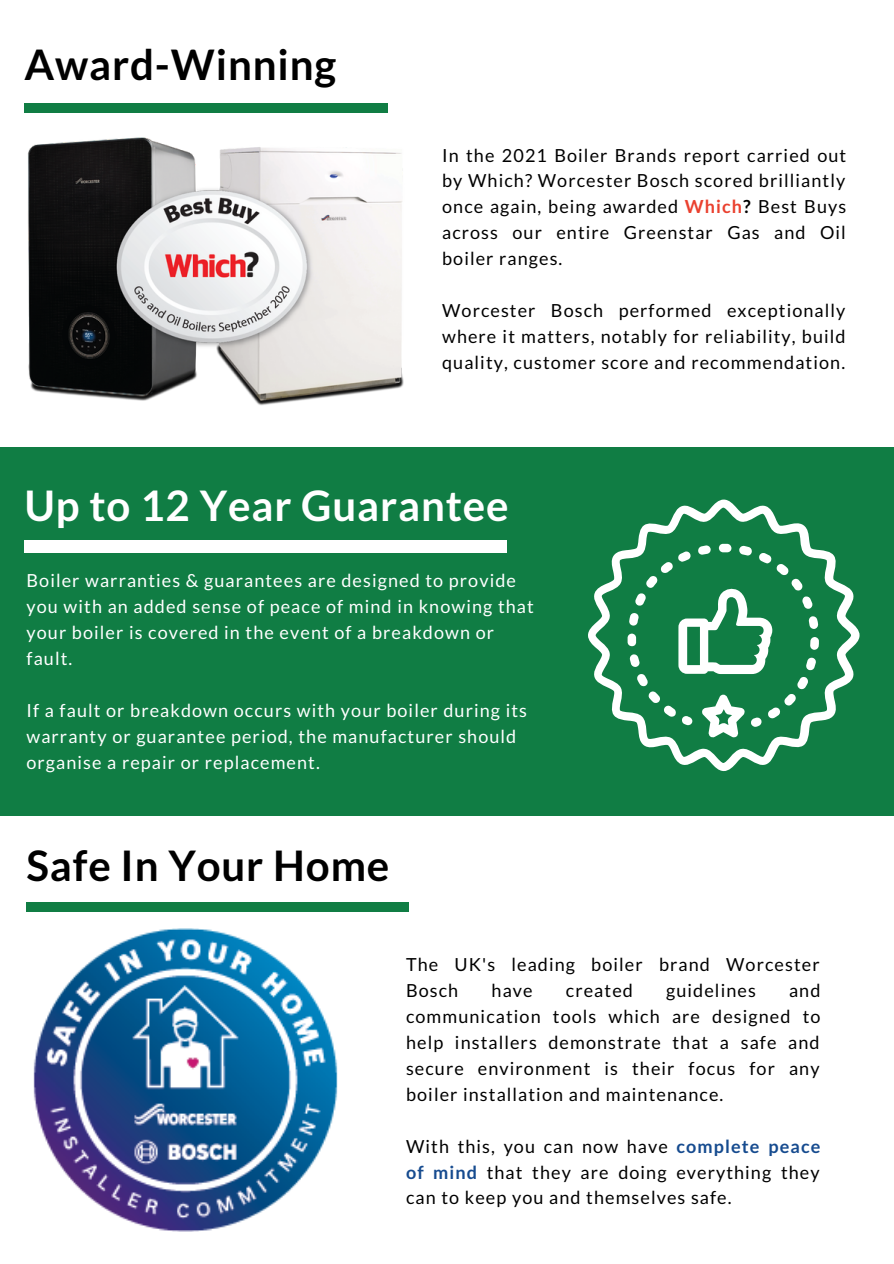
<style>
.page{position:relative;width:894px;height:1264px;background:#fff}
.page>*{position:absolute;margin:0;border:0;box-sizing:border-box;transform-origin:0 0}
.t1{font:700 42px "Lato";letter-spacing:.02em;color:#000}
.t2{font:700 42px "Lato";letter-spacing:.02em;color:#fff}
.t3{font:18px/26px "Lato";letter-spacing:.06em;color:#000;text-align:justify}
.t4{font:18px/26px "Lato";letter-spacing:.06em;color:#fff}
.s1{font-weight:700;color:#ea412f}
.s2{font-weight:700}
.s3{font-weight:700;color:#164b8f}
</style>
<div class="page">
<div style="left:0;top:447px;width:893px;height:369px;background:#107d44"></div>
<div style="left:24px;top:104px;width:364px;height:9px;background:#107d44"></div>
<div style="left:24px;top:540px;width:482px;height:12px;background:#fff"></div>
<div style="left:27px;top:902px;width:381px;height:9px;background:#107d44"></div>
<img style="left:28px;top:137px;width:376px;height:269px">
<img style="left:33px;top:928px;width:305px;height:303px">
<svg style="left:588px;top:499px;width:271px;height:272px"></svg>
<svg style="left:627px;top:544px;width:191px;height:193px"></svg>
<p class="t1" style="left:24px;top:39px;width:313px">Award-Winning</p>
<p class="t3" style="left:442px;top:142px;width:405px">In the 2021 Boiler Brands report carried out by Which? Worcester Bosch scored brilliantly once again, being awarded <span class="s1">Which</span><span class="s2">?</span> Best Buys across our entire Greenstar Gas and Oil boiler ranges.</p>
<p class="t3" style="left:442px;top:297px;width:405px">Worcester Bosch performed exceptionally where it matters, notably for reliability, build quality, customer score and recommendation.</p>
<p class="t2" style="left:24px;top:479px;width:485px">Up to 12 Year Guarantee</p>
<p class="t4" style="left:27px;top:567px;width:508px">Boiler warranties &amp; guarantees are designed to provide you with an added sense of peace of mind in knowing that your boiler is covered in the event of a breakdown or fault.</p>
<p class="t4" style="left:27px;top:696px;width:502px">If a fault or breakdown occurs with your boiler during its warranty or guarantee period, the manufacturer should organise a repair or replacement.</p>
<p class="t1" style="left:27px;top:839px;width:364px">Safe In Your Home</p>
<p class="t3" style="left:406px;top:951px;width:415px">The UK's leading boiler brand Worcester<br>Bosch</p>
<p class="t3" style="left:406px;top:977px;width:416px;text-indent:383px">and communication tools which are designed to help installers demonstrate that a safe and secure environment is their focus for any boiler installation and maintenance.</p>
<p class="t3" style="left:406px;top:1132px;width:415px">With this, you can now have <span class="s3">complete peace of mind</span> that they are doing everything they can to keep you and themselves safe.</p>
<p class="t3" style="left:491px;top:977px;width:43px">have</p>
<p class="t3" style="left:565px;top:977px;width:68px">created</p>
<p class="t3" style="left:666px;top:977px;width:91px">guidelines</p>
</div>
